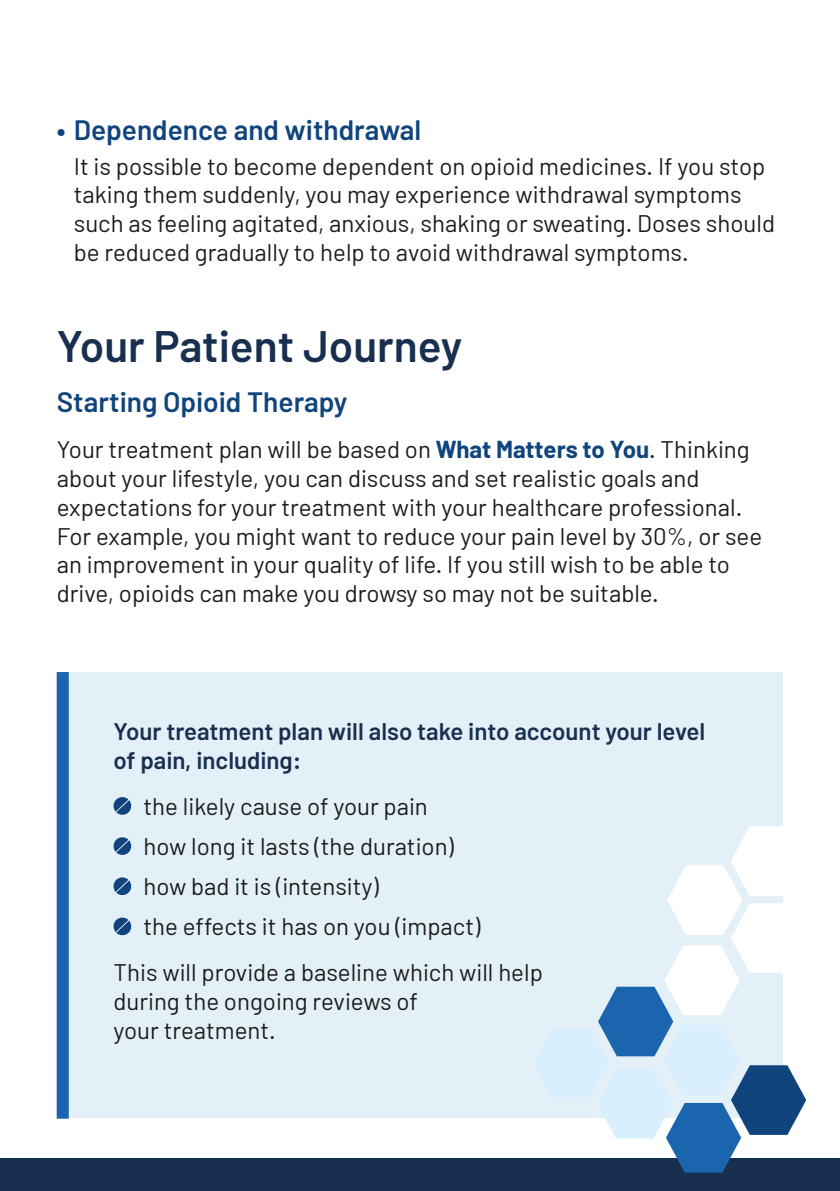
<style>
.page{position:relative;width:840px;height:1191px;background:#fff}
.page>*{position:absolute;margin:0;border:0;box-sizing:border-box;transform-origin:0 0}
.t1{font:600 44px "Barlow";color:#192f50}
.t2{font:600 28px "Barlow";color:#0f447d}
.t3{font:24px/28.8px "Barlow";color:#1d1d1b}
.t4{font:600 24px/28.8px "Barlow";color:#192f50}
.s1{font-weight:700;color:#0f447d}
</style>
<div class="page">
<div style="left:57px;top:672px;width:725px;height:445px;background:#e4f0f8"></div>
<div style="left:57px;top:672px;width:12px;height:446px;background:#1b64ae"></div>
<svg style="left:113px;top:797px;width:19px;height:18px"></svg>
<svg style="left:113px;top:837px;width:19px;height:18px"></svg>
<svg style="left:113px;top:877px;width:19px;height:18px"></svg>
<svg style="left:113px;top:917px;width:19px;height:19px"></svg>
<div style="left:0;top:1158px;width:839px;height:33px;background:#192f50"></div>
<svg style="left:533px;top:826px;width:272px;height:346px"></svg>
<p class="t2" style="left:57px;top:113px;width:366px">• Dependence and withdrawal</p>
<p class="t3" style="left:74px;top:151px;width:702px">It is possible to become dependent on opioid medicines. If you stop taking them suddenly, you may experience withdrawal symptoms such as feeling agitated, anxious, shaking or sweating. Doses should be reduced gradually to help to avoid withdrawal symptoms.</p>
<h1 class="t1" style="left:57px;top:318px;width:407px">Your Patient Journey</h1>
<p class="t2" style="left:57px;top:385px;width:292px">Starting Opioid Therapy</p>
<p class="t3" style="left:57px;top:434px;width:706px">Your treatment plan will be based on <span class="s1">What Matters to You</span>. Thinking about your lifestyle, you can discuss and set realistic goals and expectations for your treatment with your healthcare professional.<br>For example, you might want to reduce your pain level by 30%, or see an improvement in your quality of life. If you still wish to be able to drive, opioids can make you drowsy so may not be suitable.</p>
<p class="t4" style="left:113px;top:716px;width:593px">Your treatment plan will also take into account your level of pain, including:</p>
<p class="t3" style="left:143px;top:785px;width:338px;line-height:40.2px">the likely cause of your pain<br>how long it lasts (the duration) how bad it is (intensity)<br>the effects it has on you (impact)</p>
<p class="t3" style="left:113px;top:957px;width:430px">This will provide a baseline which will help during the ongoing reviews of<br>your treatment.</p>
</div>
